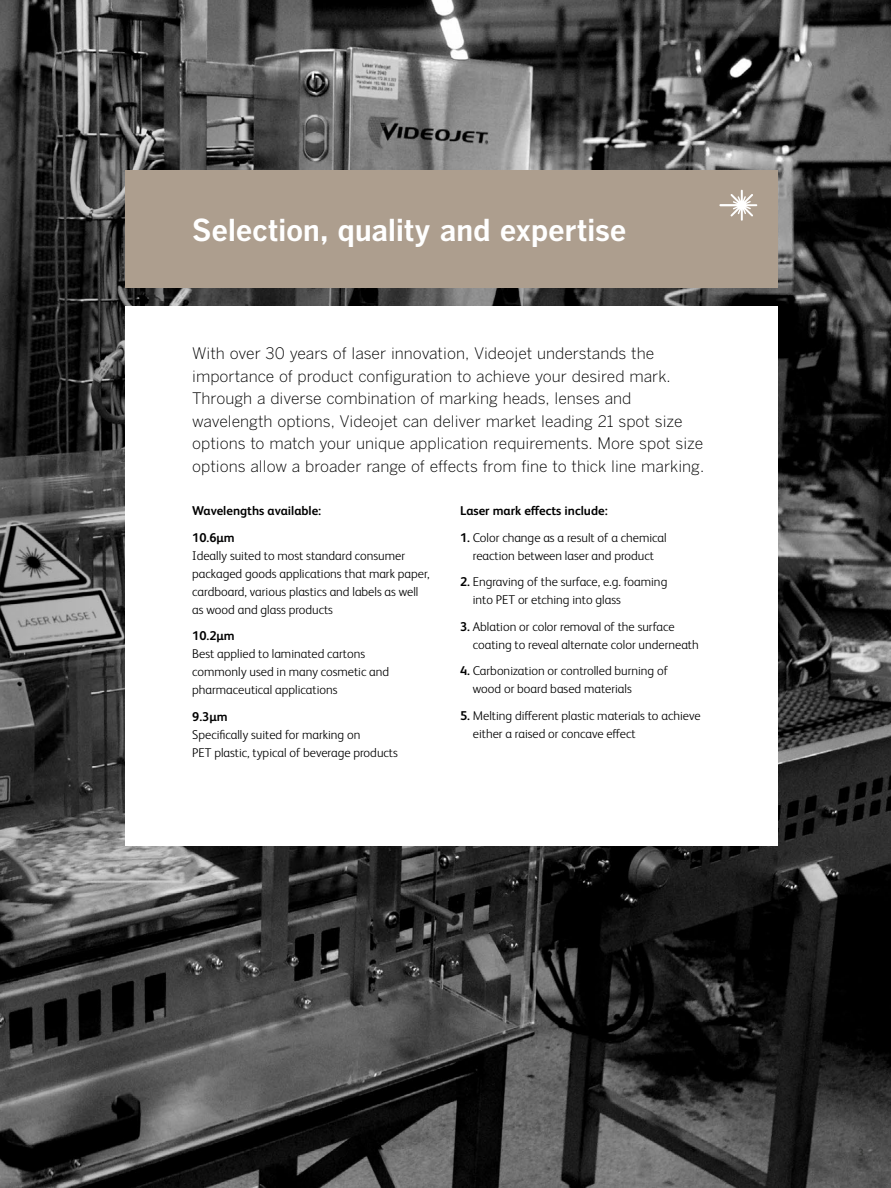
<style>
.page{position:relative;width:891px;height:1188px;background:#fff}
.page>*{position:absolute;margin:0;border:0;box-sizing:border-box;transform-origin:0 0}
.t1{font:700 30px "Benton Gothic";letter-spacing:-.015em;color:#fff}
.t2{font:300 15.75px/22.5px "Benton Gothic";color:#000001}
.t3{font:300 12.75px/18px "FS Albert Pro";color:#000001}
.t4{font:700 12.75px/26.5px "FS Albert Pro";color:#000001}
.t5{font:300 10.5px "FS Albert Pro";color:#393a38}
.s1{font-weight:700}
</style>
<div class="page">
<img style="left:0;top:0;width:891px;height:1188px">
<div style="left:125px;top:306px;width:653px;height:540px;background:#fff"></div>
<div style="left:125px;top:171px;width:653px;height:117px;background:#ad9e8e"></div>
<svg style="left:719px;top:190px;width:38px;height:31px"></svg>
<h1 class="t1" style="left:192px;top:212px;width:436px">Selection, quality and expertise</h1>
<p class="t2" style="left:192px;top:342px;width:514px">With over 30 years of laser innovation, Videojet understands the importance of product configuration to achieve your desired mark.<br>Through a diverse combination of marking heads, lenses and wavelength options, Videojet can deliver market leading 21 spot size options to match your unique application requirements. More spot size options allow a broader range of effects from fine to thick line marking.</p>
<p class="t4" style="left:192px;top:497px;width:131px">Wavelengths available:<br>10.6µm</p>
<p class="t3" style="left:192px;top:545px;width:239px">Ideally suited to most standard consumer packaged goods applications that mark paper, cardboard, various plastics and labels as well as wood and glass products</p>
<p class="t4" style="left:192px;top:622px;width:44px">10.2µm</p>
<p class="t3" style="left:192px;top:644px;width:199px">Best applied to laminated cartons commonly used in many cosmetic and pharmaceutical applications</p>
<p class="t4" style="left:192px;top:702px;width:37px">9.3µm</p>
<p class="t3" style="left:192px;top:724px;width:207px">Specifically suited for marking on<br>PET plastic, typical of beverage products</p>
<p class="t4" style="left:460px;top:497px;width:149px">Laser mark effects include:</p>
<p class="t3" style="left:460px;top:527px;width:208px;text-align:center"><span class="s1">1.</span> Color change as a result of a chemical reaction between laser and product</p>
<p class="t3" style="left:473px;top:572px;width:196px;text-indent:-13px"><span class="s1">2.</span> Engraving of the surface, e.g. foaming into PET or etching into glass</p>
<p class="t3" style="left:473px;top:617px;width:227px;text-indent:-13px"><span class="s1">3.</span> Ablation or color removal of the surface coating to reveal alternate color underneath</p>
<p class="t3" style="left:473px;top:661px;width:197px;text-indent:-13px"><span class="s1">4.</span> Carbonization or controlled burning of wood or board based materials</p>
<p class="t3" style="left:473px;top:706px;width:229px;text-indent:-13px"><span class="s1">5.</span> Melting different plastic materials to achieve either a raised or concave effect</p>
<p class="t5" style="left:858px;top:1145px;width:7px">3</p>
</div>
